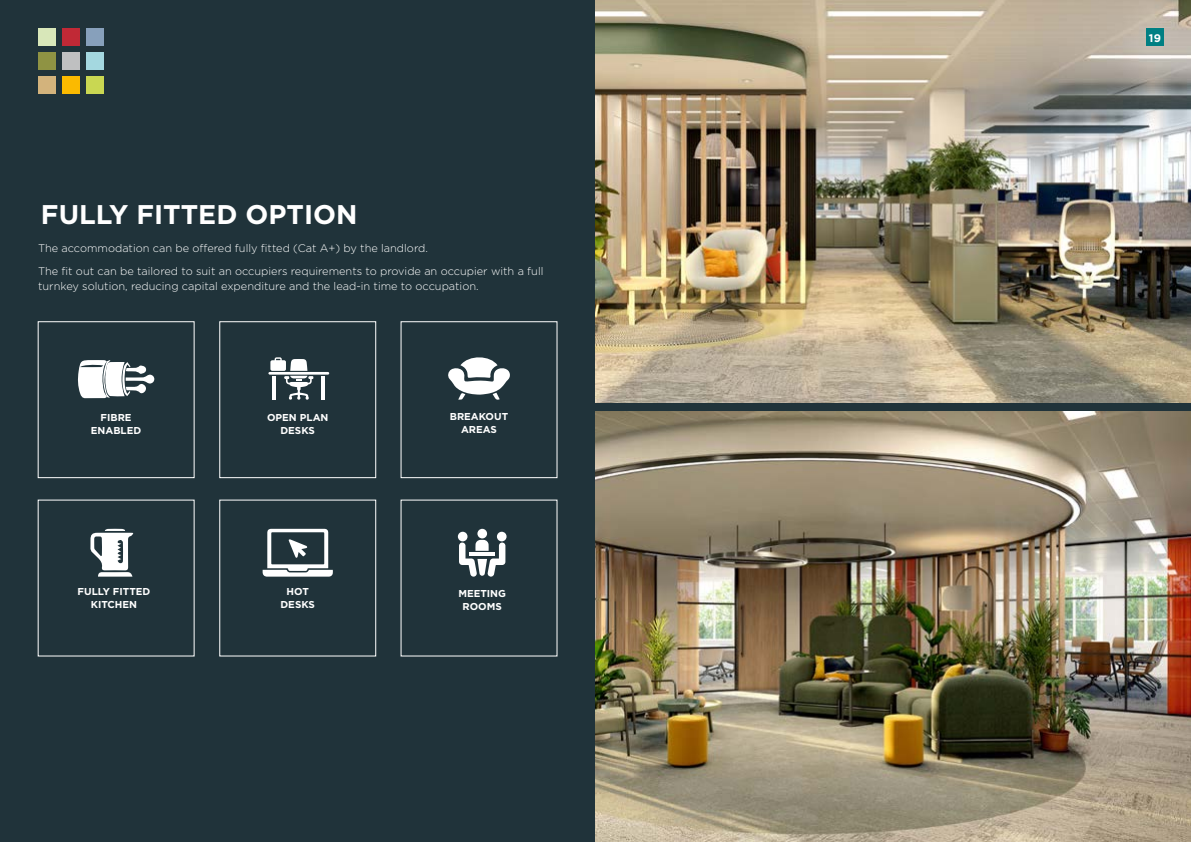
<style>
.page{position:relative;width:1191px;height:842px;background:#20333a}
.page>*{position:absolute;margin:0;border:0;box-sizing:border-box;transform-origin:0 0}
.t1{font:700 27px "Gotham";color:#fff}
.t2{font:300 11px/23.4px "Gotham";color:#fff}
.t3{font:700 11px "Gotham";color:#fff}
.t4{font:700 10px/13px "Gotham";color:#fff;text-align:center}
</style>
<div class="page">
<img style="left:595px;top:0;width:596px;height:403px">
<img style="left:595px;top:411px;width:596px;height:431px">
<div style="left:1146px;top:28px;width:18px;height:18px;background:#007f83"></div>
<div style="left:38px;top:28px;width:18px;height:18px;background:#d8e7b9"></div>
<div style="left:62px;top:52px;width:18px;height:18px;background:#bfc0c1"></div>
<div style="left:62px;top:28px;width:18px;height:18px;background:#c12936"></div>
<div style="left:86px;top:28px;width:18px;height:18px;background:#87a0bb"></div>
<div style="left:86px;top:52px;width:18px;height:18px;background:#a4d8e0"></div>
<div style="left:38px;top:52px;width:18px;height:18px;background:#8f9343"></div>
<div style="left:62px;top:76px;width:18px;height:18px;background:#fbba00"></div>
<div style="left:86px;top:76px;width:18px;height:18px;background:#c9d752"></div>
<div style="left:38px;top:76px;width:18px;height:18px;background:#d3b37c"></div>
<div style="left:38px;top:321px;width:156px;height:157px;border:1px solid #fff"></div>
<div style="left:219px;top:500px;width:157px;height:156px;border:1px solid #fff"></div>
<div style="left:219px;top:321px;width:157px;height:157px;border:1px solid #fff"></div>
<div style="left:401px;top:321px;width:156px;height:157px;border:1px solid #fff"></div>
<svg style="left:78px;top:360px;width:77px;height:38px"></svg>
<svg style="left:268px;top:357px;width:61px;height:43px"></svg>
<svg style="left:448px;top:357px;width:62px;height:43px"></svg>
<svg style="left:90px;top:529px;width:43px;height:48px"></svg>
<svg style="left:263px;top:529px;width:70px;height:48px"></svg>
<svg style="left:459px;top:540px;width:46px;height:37px"></svg>
<hr style="left:469px;top:553px;width:26px;height:3px;background:#fff">
<div style="left:477px;top:529px;width:10px;height:9px;background:#fff;border-radius:50%"></div>
<div style="left:497px;top:532px;width:9px;height:9px;background:#fff;border-radius:50%"></div>
<div style="left:458px;top:532px;width:9px;height:9px;background:#fff;border-radius:50%"></div>
<h1 class="t1" style="left:41px;top:198px;width:318px">FULLY FITTED OPTION</h1>
<p class="t2" style="left:38px;top:236px;width:507px">The accommodation can be offered fully fitted (Cat A+) by the landlord.<br>The fit out can be tailored to suit an occupiers requirements to provide an occupier with a full</p>
<p class="t2" style="left:38px;top:274px;width:442px">turnkey solution, reducing capital expenditure and the lead-in time to occupation.</p>
<p class="t4" style="left:91px;top:411px;width:52px">FIBRE<br>ENABLED</p>
<p class="t4" style="left:267px;top:411px;width:63px">OPEN PLAN<br>DESKS</p>
<p class="t4" style="left:450px;top:409px;width:60px">BREAKOUT<br>AREAS</p>
<p class="t4" style="left:78px;top:585px;width:74px">FULLY FITTED<br>KITCHEN</p>
<p class="t4" style="left:280px;top:585px;width:36px">HOT<br>DESKS</p>
<p class="t4" style="left:458px;top:586px;width:49px">MEETING<br>ROOMS</p>
<p class="t3" style="left:1148px;top:32px;width:14px">19</p>
</div>
